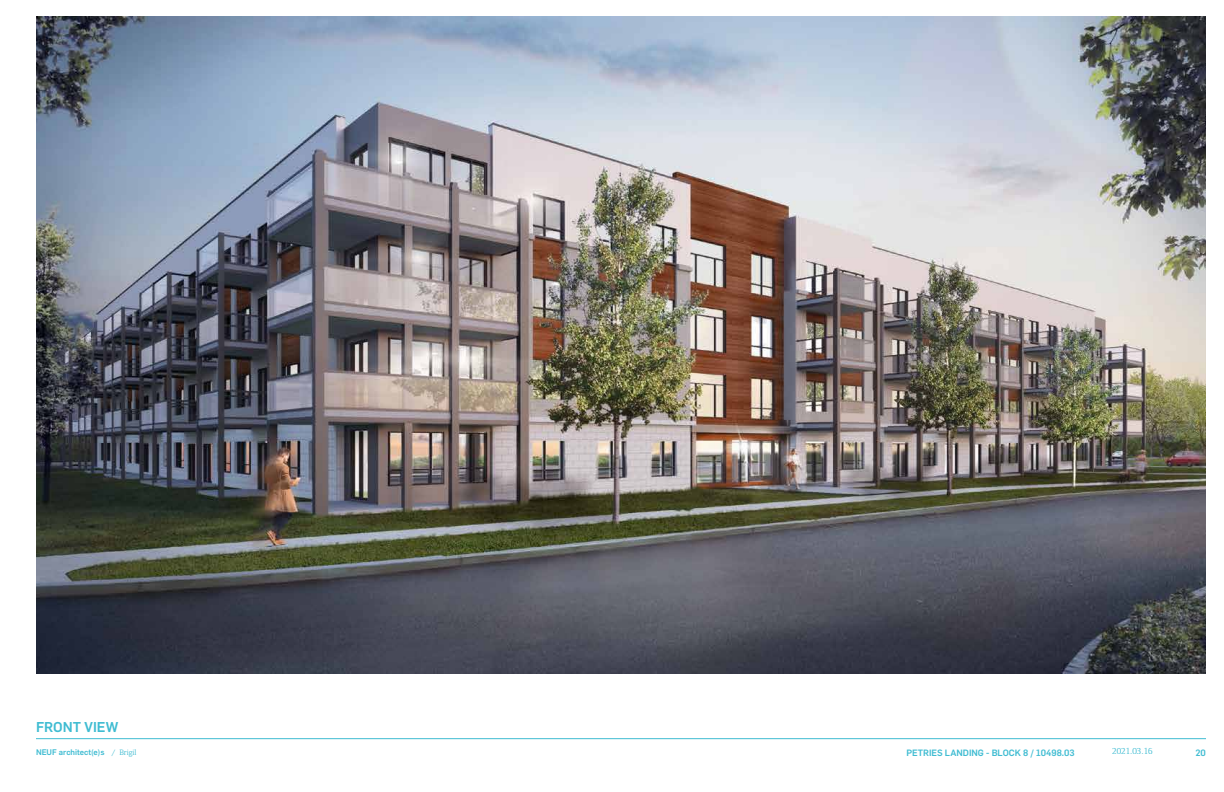
<style>
.page{position:relative;width:1224px;height:792px;background:#fff}
.page>*{position:absolute;margin:0;border:0;box-sizing:border-box;transform-origin:0 0}
.t1{font:500 14px "Flama";color:#3fbcd2}
.t2{font:500 9px "Flama";color:#3fbcd2}
.t3{font:9px "Foundry Form Serif";color:#3fbcd2}
.t4{font:500 8px "Flama";color:#3fbcd2}
.s1{font-family:"Foundry Form Serif";font-weight:400}
</style>
<div class="page">
<hr style="left:36px;top:738px;width:1170px;height:1px;background:#3fbcd2">
<img style="left:36px;top:17px;width:1170px;height:657px">
<h1 class="t1" style="left:36px;top:718px;width:84px">FRONT VIEW</h1>
<p class="t2" style="left:907px;top:747px;width:170px">PETRIES LANDING - BLOCK 8 / 10498.03</p>
<p class="t3" style="left:1112px;top:746px;width:42px">2021.03.16</p>
<p class="t4" style="left:36px;top:747px;width:102px">NEUF architect(e)s <span class="s1">/ Brigil</span></p>
<p class="t2" style="left:1195px;top:747px;width:12px">20</p>
</div>
